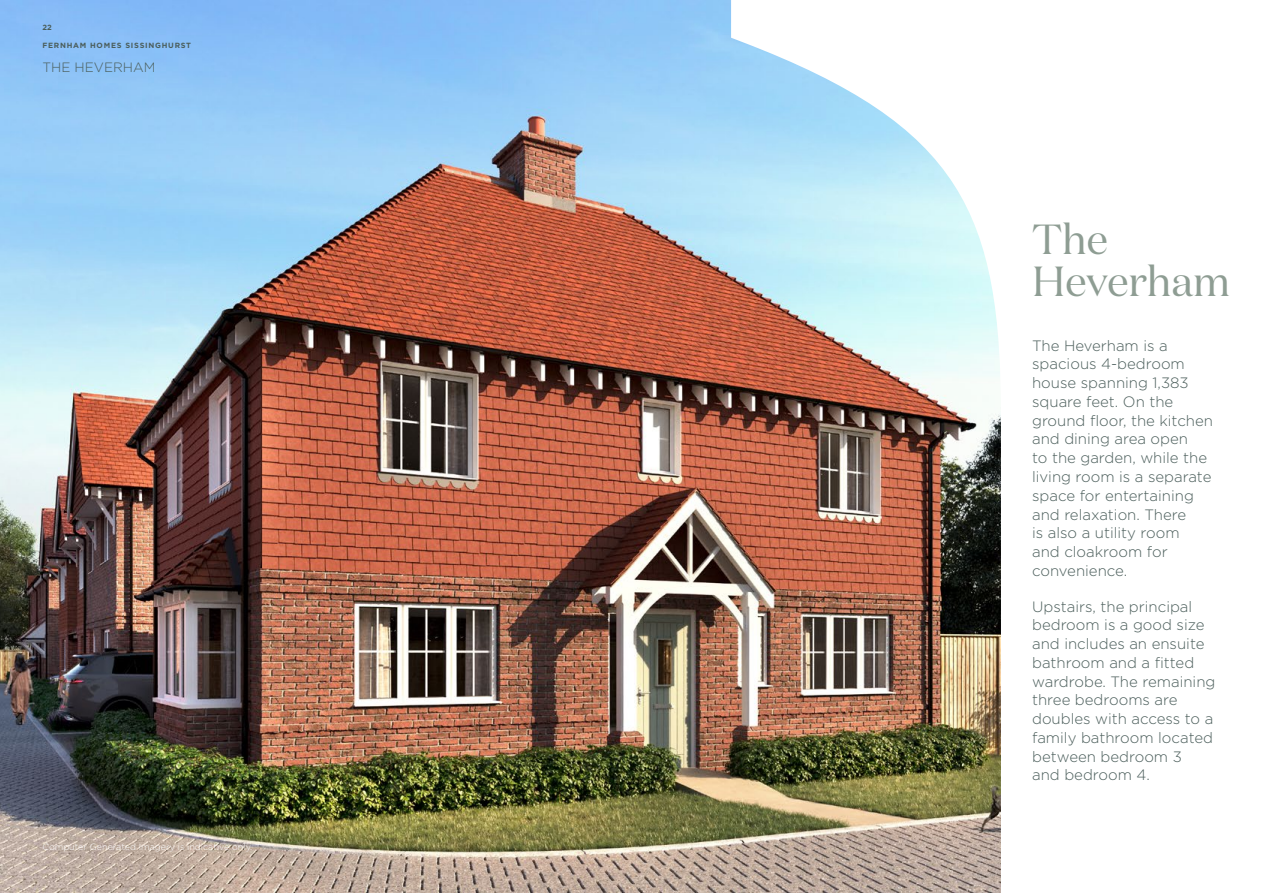
<style>
.page{position:relative;width:1263px;height:893px;background:#fff}
.page>*{position:absolute;margin:0;border:0;box-sizing:border-box;transform-origin:0 0}
.t1{font:42px/42px "Domaine Display";color:#8e9d93}
.t2{font:300 15px/18.8px "Gotham";color:#4b5e5b}
.t3{font:300 13.5px "Gotham";color:#4b5e5b}
.t4{font:300 9px "Gotham";color:#fff}
.t5{font:700 7.5px "Gotham";letter-spacing:.1em;color:#4b5e5b}
</style>
<div class="page">
<img style="left:0;top:0;width:731px;height:893px">
<img style="left:731px;top:37px;width:270px;height:856px">
<p class="t5" style="left:43px;top:22px;width:11px">22</p>
<p class="t5" style="left:43px;top:40px;width:150px">FERNHAM HOMES SISSINGHURST</p>
<p class="t3" style="left:43px;top:58px;width:114px">THE HEVERHAM</p>
<p class="t4" style="left:42px;top:842px;width:211px">Computer Generated Imagery is indicative only.</p>
<h1 class="t1" style="left:1032px;top:218px;width:200px">The<br>Heverham</h1>
<p class="t2" style="left:1032px;top:336px;width:182px">The Heverham is a spacious 4-bedroom house spanning 1,383 square feet. On the ground floor, the kitchen and dining area open<br>to the garden, while the living room is a separate space for entertaining and relaxation. There<br>is also a utility room<br>and cloakroom for convenience.</p>
<p class="t2" style="left:1032px;top:596px;width:185px">Upstairs, the principal bedroom is a good size and includes an ensuite bathroom and a fitted wardrobe. The remaining three bedrooms are doubles with access to a family bathroom located between bedroom 3<br>and bedroom 4.</p>
</div>
